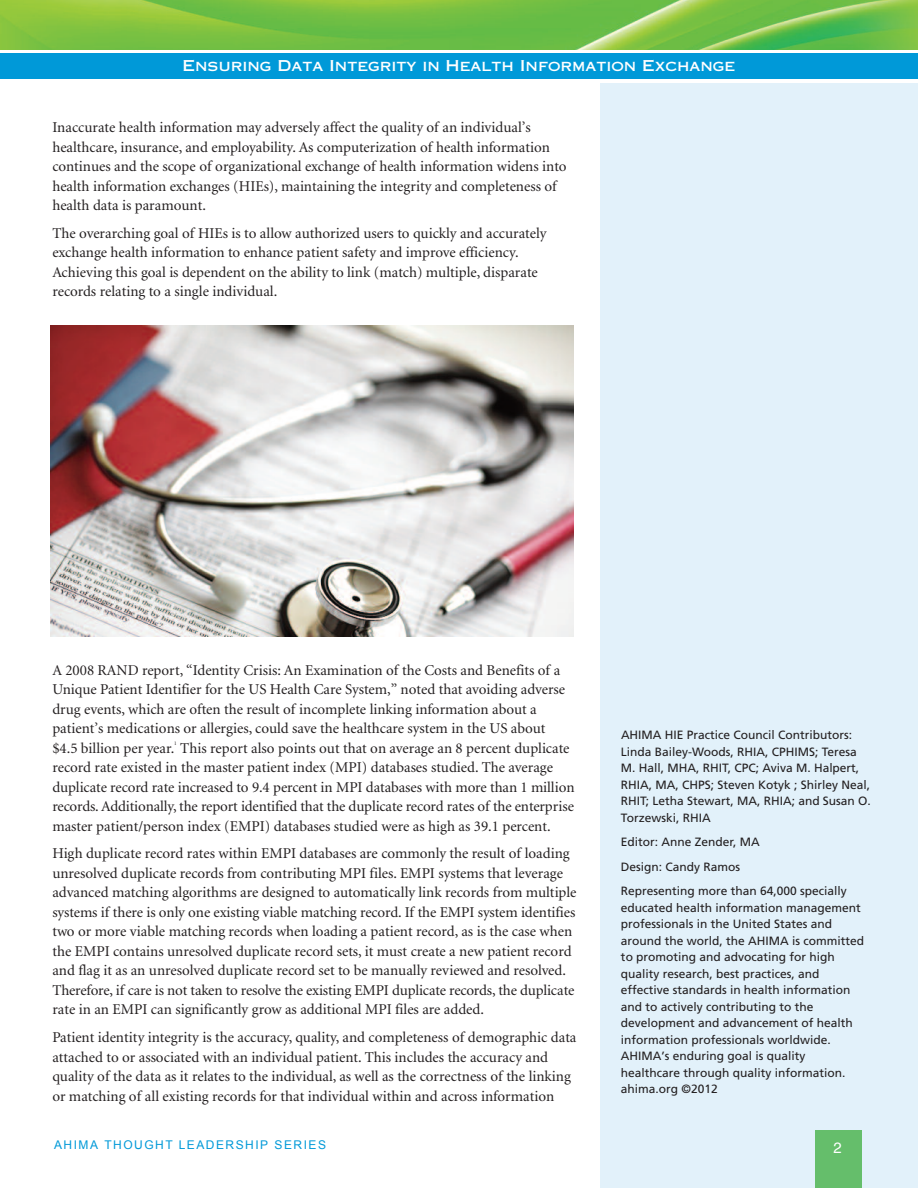
<style>
.page{position:relative;width:918px;height:1188px;background:#fff}
.page>*{position:absolute;margin:0;border:0;box-sizing:border-box;transform-origin:0 0}
.t1{font:15px/19.5px "Minion";color:#231f20}
.t2{font:15px "Copperplate Thirty One AB";color:#fff}
.t3{font:15px "Helvetica";color:#fff}
.t4{font:12px/16.5px "Frutiger";color:#231f20}
.t5{font:12px "Arial";letter-spacing:.125em;color:#0099d8}
.t6{font:5.4px "Minion";color:#231f20}
</style>
<div class="page">
<div style="left:601px;top:84px;width:317px;height:1104px;background:#e2f1fa"></div>
<img style="left:0;top:0;width:918px;height:50px">
<div style="left:0;top:53px;width:918px;height:26px;background:#0099d8"></div>
<div style="left:815px;top:1131px;width:46px;height:57px;background:#65be6b"></div>
<img style="left:50px;top:325px;width:524px;height:311px">
<p class="t2" style="left:183px;top:61px;width:554px">Ensuring Data Integrity in Health Information Exchange</p>
<p class="t1" style="left:52px;top:119px;width:516px">Inaccurate health information may adversely affect the quality of an individual’s healthcare, insurance, and employability. As computerization of health information continues and the scope of organizational exchange of health information widens into health information exchanges (HIEs), maintaining the integrity and completeness of health data is paramount.</p>
<p class="t1" style="left:52px;top:224px;width:496px">The overarching goal of HIEs is to allow authorized users to quickly and accurately exchange health information to enhance patient safety and improve efficiency.<br>Achieving this goal is dependent on the ability to link (match) multiple, disparate records relating to a single individual.</p>
<p class="t1" style="left:52px;top:662px;width:519px">A 2008 RAND report, “Identity Crisis: An Examination of the Costs and Benefits of a Unique Patient Identifier for the US Health Care System,” noted that avoiding adverse drug events, which are often the result of incomplete linking information about a patient’s medications or allergies, could save the healthcare system in the US about $4.5 billion per year. This report also points out that on average an 8 percent duplicate</p>
<p class="t6" style="left:174px;top:742px;width:4px">1</p>
<p class="t1" style="left:52px;top:759px;width:524px">record rate existed in the master patient index (MPI) databases studied. The average duplicate record rate increased to 9.4 percent in MPI databases with more than 1 million records. Additionally, the report identified that the duplicate record rates of the enterprise master patient/person index (EMPI) databases studied were as high as 39.1 percent.</p>
<p class="t1" style="left:52px;top:845px;width:526px">High duplicate record rates within EMPI databases are commonly the result of loading unresolved duplicate records from contributing MPI files. EMPI systems that leverage advanced matching algorithms are designed to automatically link records from multiple systems if there is only one existing viable matching record. If the EMPI system identifies two or more viable matching records when loading a patient record, as is the case when the EMPI contains unresolved duplicate record sets, it must create a new patient record and flag it as an unresolved duplicate record set to be manually reviewed and resolved.<br>Therefore, if care is not taken to resolve the existing EMPI duplicate records, the duplicate rate in an EMPI can significantly grow as additional MPI files are added.</p>
<p class="t1" style="left:52px;top:1029px;width:526px">Patient identity integrity is the accuracy, quality, and completeness of demographic data attached to or associated with an individual patient. This includes the accuracy and quality of the data as it relates to the individual, as well as the correctness of the linking or matching of all existing records for that individual within and across information</p>
<p class="t4" style="left:621px;top:728px;width:251px">AHIMA HIE Practice Council Contributors:<br>Linda Bailey-Woods, RHIA, CPHIMS; Teresa M. Hall, MHA, RHIT, CPC; Aviva M. Halpert, RHIA, MA, CHPS; Steven Kotyk ; Shirley Neal, RHIT; Letha Stewart, MA, RHIA; and Susan O.<br>Torzewski, RHIA</p>
<p class="t4" style="left:621px;top:831px;width:227px;line-height:24.6px">Editor: Anne Zender, MA<br>Design: Candy Ramos<br>Representing more than 64,000 specially</p>
<p class="t4" style="left:621px;top:900px;width:245px">educated health information management professionals in the United States and around the world, the AHIMA is committed to promoting and advocating for high quality research, best practices, and effective standards in health information and to actively contributing to the development and advancement of health information professionals worldwide.<br>AHIMA’s enduring goal is quality healthcare through quality information. ahima.org ©2012</p>
<p class="t5" style="left:54px;top:1139px;width:274px">AHIMA THOUGHT LEADERSHIP SERIES</p>
<p class="t3" style="left:833px;top:1142px;width:10px">2</p>
</div>
